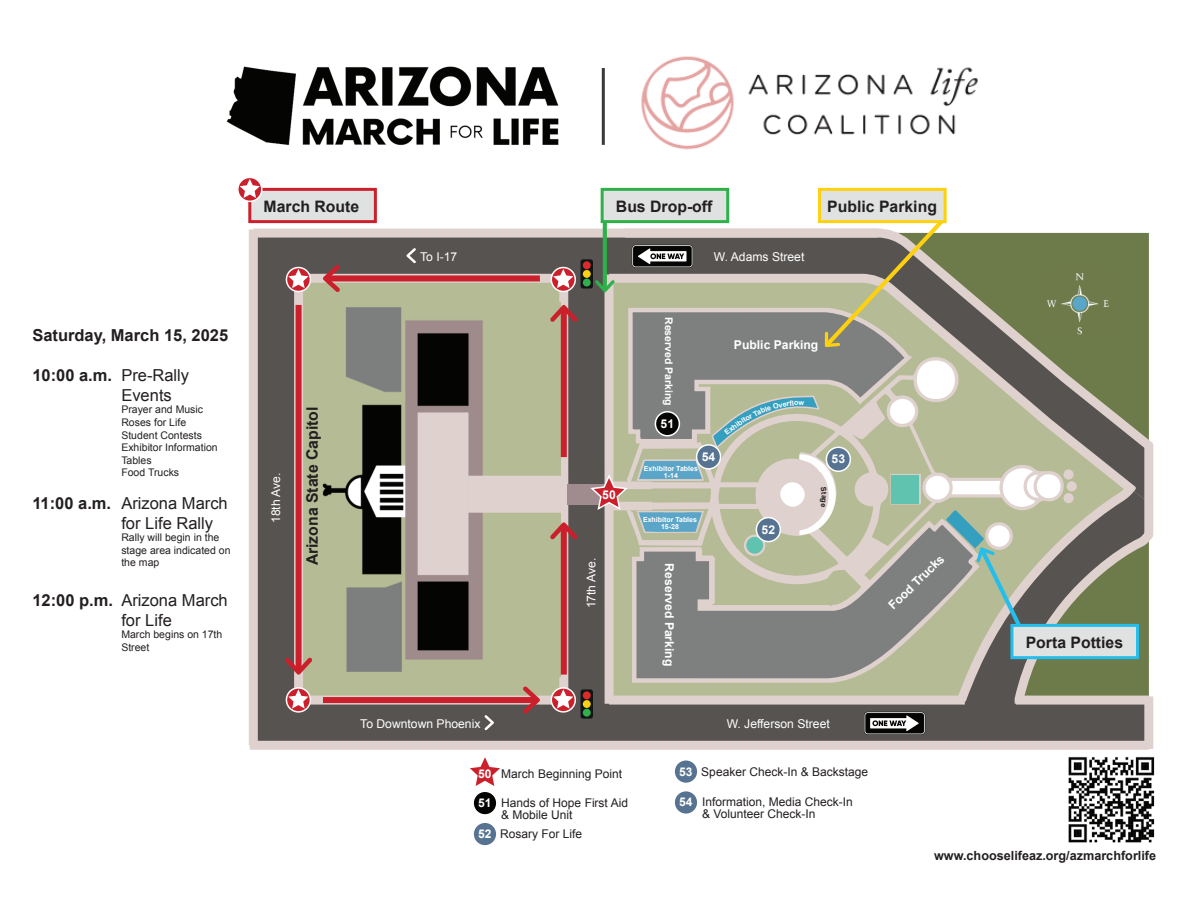
<style>
.page{position:relative;width:1188px;height:918px;background:#fff}
.page>*{position:absolute;margin:0;border:0;box-sizing:border-box;transform-origin:0 0}
.t1{font:16.5px/19.8px "Arial";color:#231f20}
.t2{font:700 16.5px "Arial";color:#231f20}
.t3{font:700 15.75px "Arial";color:#231f20}
.t4{font:700 12.6px "Arial";color:#231f20}
.t5{font:12.15px "Arial";color:#fff}
.t6{font:700 12.15px "Arial";color:#fff}
.t7{font:12px/12px "Arial";color:#231f20}
.t8{font:700 12px "Arial";color:#fff}
.t9{font:10.5px/12.6px "Arial";color:#231f20}
.t10{font:700 10.5px "Arial";color:#fff}
.t11{font:700 7.35px "Arial";color:#fff}
.t12{font:700 7.35px "Arial";color:#231f20}
.t13{font:700 7.05px/7.1px "Arial";color:#fff;text-align:center}
</style>
<div class="page">
<img style="left:641px;top:56px;width:337px;height:94px">
<div style="left:473px;top:791px;width:24px;height:24px;background:#040503;border-radius:50%"></div>
<div style="left:472px;top:791px;width:26px;height:25px;border:2px solid #fff;border-radius:50%"></div>
<div style="left:674px;top:791px;width:24px;height:23px;background:#577392;border-radius:50%"></div>
<div style="left:673px;top:790px;width:26px;height:25px;border:2px solid #fff;border-radius:50%"></div>
<svg style="left:470px;top:757px;width:30px;height:29px"></svg>
<div style="left:253px;top:233px;width:896px;height:512px;background:#b4bb95"></div>
<div style="left:253px;top:233px;width:625px;height:45px;background:#565351"></div>
<div style="left:253px;top:700px;width:896px;height:45px;background:#565351"></div>
<div style="left:253px;top:278px;width:46px;height:422px;background:#565351"></div>
<div style="left:564px;top:278px;width:45px;height:422px;background:#565351"></div>
<svg style="left:310px;top:274px;width:242px;height:9px"></svg>
<svg style="left:310px;top:696px;width:242px;height:9px"></svg>
<svg style="left:294px;top:291px;width:9px;height:397px"></svg>
<svg style="left:559px;top:291px;width:9px;height:397px"></svg>
<div style="left:253px;top:229px;width:625px;height:9px;background:#dfd1ce"></div>
<div style="left:249px;top:230px;width:9px;height:515px;background:#dfd1ce"></div>
<div style="left:250px;top:741px;width:899px;height:9px;background:#dfd1ce"></div>
<div style="left:1144px;top:696px;width:9px;height:53px;background:#dfd1ce"></div>
<img style="left:322px;top:303px;width:238px;height:373px">
<div style="left:318px;top:422px;width:14px;height:13px;background:#b4bb95"></div>
<div style="left:551px;top:268px;width:24px;height:23px;background:#cb202c;border-radius:50%"></div>
<div style="left:551px;top:267px;width:25px;height:25px;border:2px solid #fff;border-radius:50%"></div>
<svg style="left:553px;top:269px;width:20px;height:19px"></svg>
<svg style="left:406px;top:248px;width:10px;height:15px"></svg>
<svg style="left:523px;top:686px;width:17px;height:28px"></svg>
<div style="left:323px;top:697px;width:212px;height:6px;background:#cb202c"></div>
<svg style="left:286px;top:268px;width:24px;height:23px"></svg>
<div style="left:286px;top:267px;width:25px;height:25px;border:2px solid #fff;border-radius:50%"></div>
<svg style="left:288px;top:269px;width:21px;height:19px"></svg>
<svg style="left:286px;top:688px;width:24px;height:24px"></svg>
<div style="left:286px;top:687px;width:25px;height:26px;border:2px solid #fff;border-radius:50%"></div>
<svg style="left:288px;top:689px;width:21px;height:20px"></svg>
<svg style="left:551px;top:688px;width:24px;height:24px"></svg>
<div style="left:551px;top:687px;width:25px;height:26px;border:2px solid #fff;border-radius:50%"></div>
<svg style="left:553px;top:689px;width:20px;height:20px"></svg>
<svg style="left:550px;top:522px;width:27px;height:18px"></svg>
<div style="left:561px;top:528px;width:6px;height:147px;background:#cb202c"></div>
<svg style="left:323px;top:265px;width:17px;height:27px"></svg>
<div style="left:328px;top:275px;width:212px;height:6px;background:#cb202c"></div>
<svg style="left:550px;top:305px;width:27px;height:17px"></svg>
<div style="left:561px;top:310px;width:6px;height:147px;background:#cb202c"></div>
<svg style="left:285px;top:657px;width:27px;height:18px"></svg>
<div style="left:296px;top:305px;width:6px;height:365px;background:#cb202c"></div>
<div style="left:568px;top:484px;width:37px;height:21px;background:#a08b8e"></div>
<div style="left:248px;top:188px;width:129px;height:35px;background:#e0e2e1;border:3px solid #cc202d"></div>
<svg style="left:484px;top:715px;width:10px;height:15px"></svg>
<div style="left:864px;top:712px;width:61px;height:23px;background:#5a5958;border-radius:4px"></div>
<svg style="left:581px;top:259px;width:12px;height:30px"></svg>
<div style="left:583px;top:261px;width:8px;height:8px;background:#de2b2a;border-radius:50%"></div>
<div style="left:583px;top:270px;width:8px;height:8px;background:#fdd111;border-radius:50%"></div>
<div style="left:583px;top:279px;width:8px;height:8px;background:#30b04a;border-radius:50%"></div>
<svg style="left:581px;top:689px;width:12px;height:30px"></svg>
<div style="left:583px;top:691px;width:8px;height:8px;background:#de2b2a;border-radius:50%"></div>
<div style="left:583px;top:700px;width:8px;height:8px;background:#fdd111;border-radius:50%"></div>
<div style="left:583px;top:709px;width:8px;height:8px;background:#30b04a;border-radius:50%"></div>
<svg style="left:238px;top:177px;width:24px;height:24px"></svg>
<div style="left:237px;top:177px;width:26px;height:25px;border:2px solid #fff;border-radius:50%"></div>
<svg style="left:240px;top:179px;width:20px;height:19px"></svg>
<div style="left:601px;top:188px;width:128px;height:35px;background:#e0e2e1;border:3px solid #30b04a"></div>
<div style="left:818px;top:188px;width:129px;height:35px;background:#e0e2e1;border:3px solid #fdd110"></div>
<img style="left:1068px;top:756px;width:87px;height:87px">
<div style="left:473px;top:822px;width:24px;height:24px;background:#577392;border-radius:50%"></div>
<div style="left:472px;top:821px;width:26px;height:26px;border:2px solid #fff;border-radius:50%"></div>
<div style="left:674px;top:760px;width:24px;height:23px;background:#577392;border-radius:50%"></div>
<div style="left:673px;top:759px;width:26px;height:25px;border:2px solid #fff;border-radius:50%"></div>
<hr style="left:602px;top:68px;width:3px;height:77px;background:#3a3838">
<img style="left:226px;top:66px;width:333px;height:80px">
<svg style="left:589px;top:216px;width:565px;height:518px"></svg>
<h1 class="t2" style="left:32px;top:325px;width:197px">Saturday, March 15, 2025</h1>
<h1 class="t2" style="left:32px;top:364px;width:81px">10:00 a.m.</h1>
<h1 class="t1" style="left:121px;top:365px;width:69px">Pre-Rally<br>Events</h1>
<p class="t9" style="left:121px;top:404px;width:98px">Prayer and Music<br>Roses for Life<br>Student Contests<br>Exhibitor Information<br>Tables<br>Food Trucks</p>
<h1 class="t1" style="left:121px;top:493px;width:108px">Arizona March for Life Rally</h1>
<p class="t9" style="left:121px;top:531px;width:111px">Rally will begin in the stage area indicated on the map</p>
<h1 class="t1" style="left:121px;top:591px;width:108px">Arizona March for Life</h1>
<p class="t9" style="left:121px;top:629px;width:102px">March begins on 17th<br>Street</p>
<h1 class="t2" style="left:32px;top:492px;width:80px">11:00 a.m.</h1>
<h1 class="t2" style="left:32px;top:589px;width:82px">12:00 p.m.</h1>
<h2 class="t3" style="left:264px;top:196px;width:97px">March Route</h2>
<p class="t5" style="left:268px;top:523px;width:52px;rotate:-90deg">18th Ave.</p>
<h2 class="t3" style="left:302px;top:565px;width:160px;rotate:-90deg">Arizona State Capitol</h2>
<h2 class="t3" style="left:616px;top:196px;width:98px">Bus Drop-off</h2>
<h2 class="t3" style="left:827px;top:196px;width:111px">Public Parking</h2>
<p class="t5" style="left:420px;top:248px;width:39px">To I-17</p>
<p class="t5" style="left:714px;top:248px;width:92px">W. Adams Street</p>
<p class="t6" style="left:602px;top:487px;width:15px">50</p>
<p class="t5" style="left:583px;top:608px;width:52px;rotate:-90deg">17th Ave.</p>
<p class="t10" style="left:676px;top:317px;width:90px;rotate:90deg">Reserved Parking</p>
<p class="t6" style="left:661px;top:416px;width:15px">51</p>
<p class="t6" style="left:702px;top:449px;width:15px">54</p>
<p class="t13" style="left:644px;top:465px;width:55px">Exhibitor Tables<br>1-14</p>
<p class="t13" style="left:643px;top:516px;width:55px">Exhibitor Tables<br>15-28</p>
<p class="t6" style="left:677px;top:563px;width:104px;rotate:90deg">Reserved Parking</p>
<p class="t6" style="left:734px;top:337px;width:86px">Public Parking</p>
<p class="t6" style="left:762px;top:521px;width:15px">52</p>
<p class="t11" style="left:798px;top:398px;width:7px">w</p>
<p class="t6" style="left:832px;top:451px;width:15px">53</p>
<p class="t12" style="left:829px;top:495px;width:6px;rotate:90deg">a</p>
<p class="t6" style="left:885px;top:601px;width:74px;rotate:-44deg">Food Trucks</p>
<p class="t5" style="left:360px;top:715px;width:122px">To Downtown Phoenix</p>
<p class="t5" style="left:727px;top:715px;width:105px">W. Jefferson Street</p>
<p class="t8" style="left:679px;top:763px;width:15px">53</p>
<p class="t7" style="left:501px;top:768px;width:122px">March Beginning Point</p>
<p class="t7" style="left:501px;top:797px;width:128px">Hands of Hope First Aid &amp; Mobile Unit</p>
<p class="t8" style="left:478px;top:766px;width:15px">50</p>
<p class="t8" style="left:478px;top:795px;width:15px">51</p>
<p class="t8" style="left:679px;top:794px;width:15px">54</p>
<p class="t8" style="left:478px;top:826px;width:15px">52</p>
<p class="t7" style="left:500px;top:828px;width:84px">Rosary For Life</p>
<p class="t7" style="left:701px;top:766px;width:168px">Speaker Check-In &amp; Backstage</p>
<p class="t7" style="left:702px;top:796px;width:152px">Information, Media Check-In &amp; Volunteer Check-In</p>
<h2 class="t3" style="left:1026px;top:632px;width:99px">Porta Potties</h2>
<p class="t4" style="left:934px;top:847px;width:224px">www.chooselifeaz.org/azmarchforlife</p>
</div>
